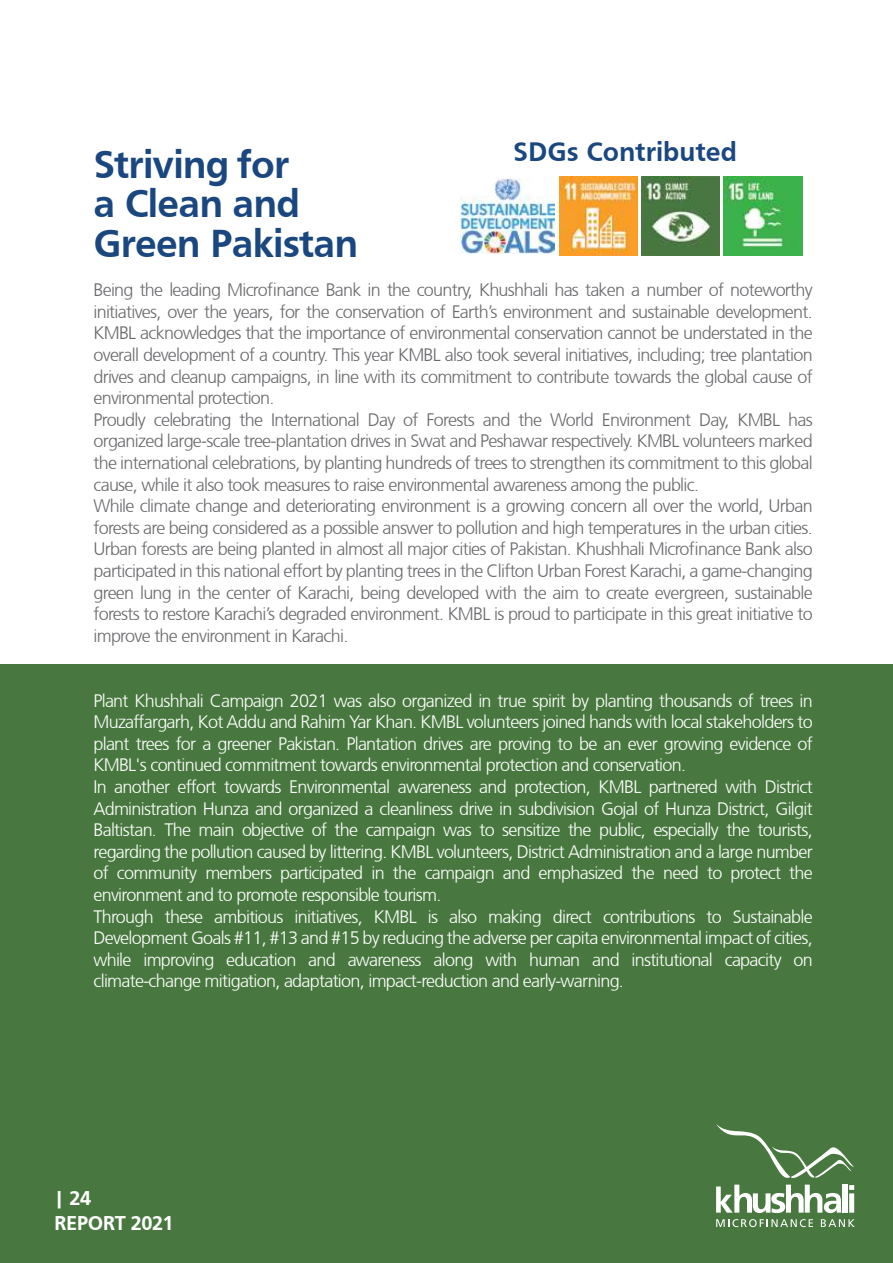
<style>
.page{position:relative;width:893px;height:1263px;background:#fff}
.page>*{position:absolute;margin:0;border:0;box-sizing:border-box;transform-origin:0 0}
.t1{font:700 40.5px/39.9px "Frutiger";letter-spacing:-.02em;color:#1a4780}
.t2{font:700 27.75px "Frutiger";color:#1a4780}
.t3{font:700 20.7px "Frutiger";letter-spacing:-.02em;color:#fff}
.t4{font:300 18px/21.6px "Frutiger CE";letter-spacing:-.04em;color:#696a6d}
.t5{font:300 18px/21.6px "Frutiger CE";letter-spacing:-.04em;color:#fff}
</style>
<div class="page">
<div style="left:0;top:664px;width:892px;height:598px;background:#48783f"></div>
<img style="left:461px;top:178px;width:94px;height:75px">
<svg style="left:716px;top:1219px;width:97px;height:8px"></svg>
<svg style="left:821px;top:1219px;width:34px;height:8px"></svg>
<svg style="left:716px;top:1124px;width:138px;height:89px"></svg>
<img style="left:559px;top:177px;width:79px;height:78px">
<img style="left:641px;top:177px;width:79px;height:78px">
<img style="left:723px;top:177px;width:79px;height:78px">
<h1 class="t1" style="left:93px;top:144px;width:266px">Striving for<br>a Clean and<br>Green Pakistan</h1>
<h2 class="t2" style="left:513px;top:136px;width:226px">SDGs Contributed</h2>
<p class="t4" style="left:93px;top:279px;width:721px">Being the leading Microfinance Bank in the country, Khushhali has taken a number of noteworthy initiatives, over the years, for the conservation of Earth’s environment and sustainable development.<br>KMBL acknowledges that the importance of environmental conservation cannot be understated in the overall development of a country. This year KMBL also took several initiatives, including; tree plantation drives and cleanup campaigns, in line with its commitment to contribute towards the global cause of environmental protection.<br>Proudly celebrating the International Day of Forests and the World Environment Day, KMBL has organized large-scale tree-plantation drives in Swat and Peshawar respectively. KMBL volunteers marked the international celebrations, by planting hundreds of trees to strengthen its commitment to this global cause, while it also took measures to raise environmental awareness among the public.<br>While climate change and deteriorating environment is a growing concern all over the world, Urban forests are being considered as a possible answer to pollution and high temperatures in the urban cities.<br>Urban forests are being planted in almost all major cities of Pakistan. Khushhali Microfinance Bank also participated in this national effort by planting trees in the Clifton Urban Forest Karachi, a game-changing green lung in the center of Karachi, being developed with the aim to create evergreen, sustainable forests to restore Karachi’s degraded environment. KMBL is proud to participate in this great initiative to improve the environment in Karachi.</p>
<p class="t5" style="left:93px;top:689px;width:721px">Plant Khushhali Campaign 2021 was also organized in true spirit by planting thousands of trees in Muzaffargarh, Kot Addu and Rahim Yar Khan. KMBL volunteers joined hands with local stakeholders to plant trees for a greener Pakistan. Plantation drives are proving to be an ever growing evidence of KMBL's continued commitment towards environmental protection and conservation.<br>In another effort towards Environmental awareness and protection, KMBL partnered with District Administration Hunza and organized a cleanliness drive in subdivision Gojal of Hunza District, Gilgit Baltistan. The main objective of the campaign was to sensitize the public, especially the tourists, regarding the pollution caused by littering. KMBL volunteers, District Administration and a large number of community members participated in the campaign and emphasized the need to protect the environment and to promote responsible tourism.<br>Through these ambitious initiatives, KMBL is also making direct contributions to Sustainable Development Goals #11, #13 and #15 by reducing the adverse per capita environmental impact of cities, while improving education and awareness along with human and institutional capacity on climate-change mitigation, adaptation, impact-reduction and early-warning.</p>
<p class="t3" style="left:54px;top:1186px;width:39px">| 24</p>
<p class="t3" style="left:54px;top:1211px;width:121px">REPORT 2021</p>
</div>
